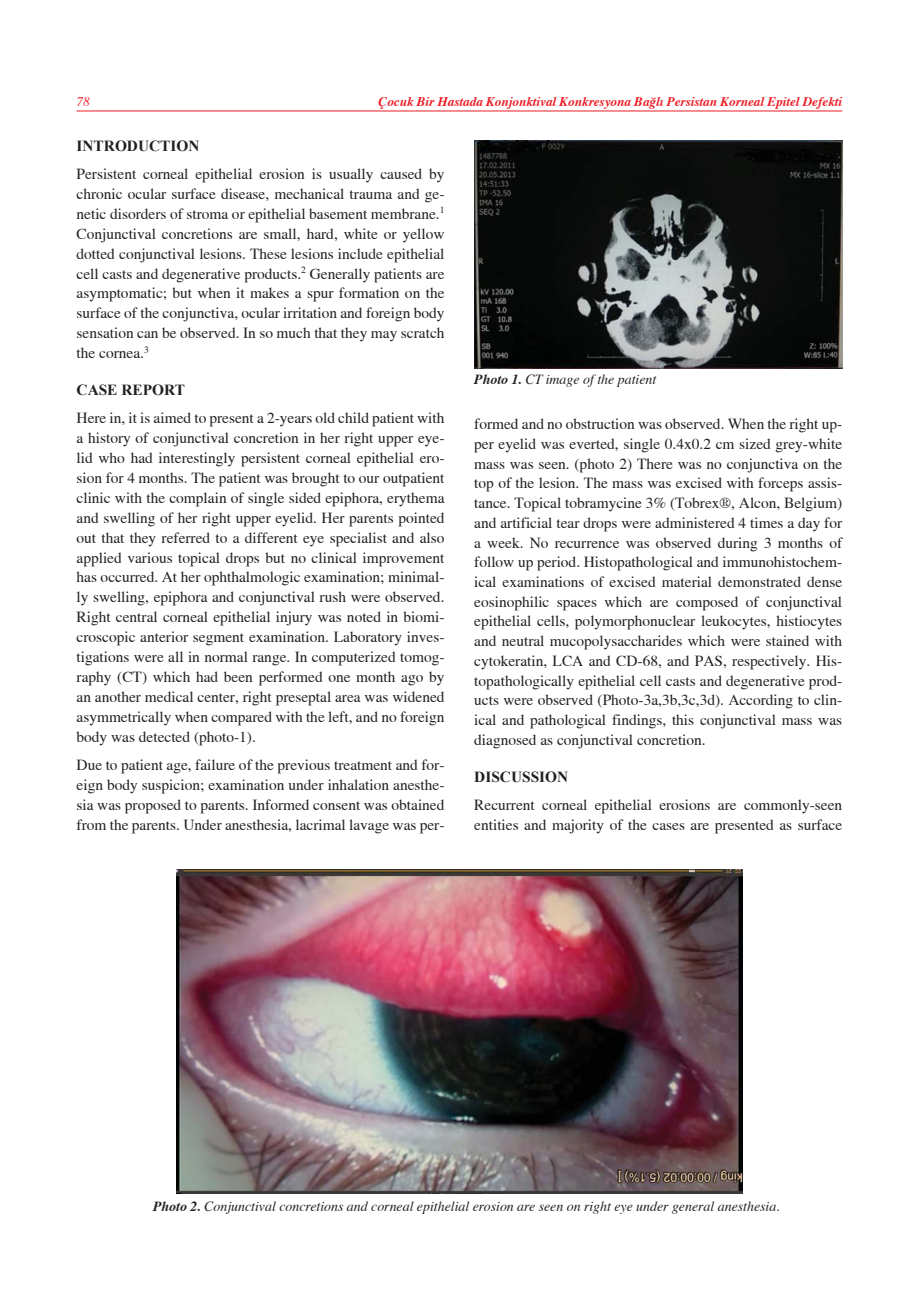
<style>
.page{position:relative;width:906px;height:1289px;background:#fff}
.page>*{position:absolute;margin:0;border:0;box-sizing:border-box;transform-origin:0 0}
.t1{font:15.3px/19.8px "Times Turk";color:#231f20;text-align:justify}
.t2{font:700 15.3px "Times New Roman";color:#231f20}
.t3{font:italic 13.8px "Times";color:#231f20}
.t4{font:italic 700 13.2px "Times";color:#ed1c24}
.t5{font:italic 13.2px "Times";color:#ed1c24}
.s1{font-weight:700}
</style>
<div class="page">
<img style="left:474px;top:140px;width:368px;height:228px">
<img style="left:176px;top:869px;width:566px;height:324px">
<hr style="left:77px;top:111px;width:765px;height:1px;background:#ed1c24">
<p class="t5" style="left:77px;top:96px;width:15px">78</p>
<p class="t4" style="left:378px;top:96px;width:465px">Çocuk Bir Hastada Konjonktival Konkresyona Bağlı Persistan Korneal Epitel Defekti</p>
<p class="t2" style="left:77px;top:137px;width:125px">INTRODUCTION</p>
<p class="t1" style="left:77px;top:165px;width:369px">Persistent corneal epithelial erosion is usually caused by chronic ocular surface disease, mechanical trauma and ge&shy;netic disorders of stroma or epithelial basement membrane.<sup>1<br></sup>Conjunctival concretions are small, hard, white or yellow dotted conjunctival lesions. These lesions include epithelial cell casts and degenerative products.<sup>2</sup> Generally patients are asymptomatic; but when it makes a spur formation on the surface of the conjunctiva, ocular irritation and foreign body sensation can be observed. In so much that they may scratch the cornea.<sup>3</sup></p>
<p class="t2" style="left:77px;top:381px;width:110px">CASE REPORT</p>
<p class="t1" style="left:77px;top:409px;width:369px">Here in, it is aimed to present a 2-years old child patient with a history of conjunctival concretion in her right upper eye&shy;lid who had interestingly persistent corneal epithelial ero&shy;sion for 4 months. The patient was brought to our outpatient clinic with the complain of single sided epiphora, erythema and swelling of her right upper eyelid. Her parents pointed out that they referred to a different eye specialist and also applied various topical drops but no clinical improvement has occurred. At her ophthalmologic examination; minimal&shy;ly swelling, epiphora and conjunctival rush were observed.<br>Right central corneal epithelial injury was noted in biomi&shy;croscopic anterior segment examination. Laboratory inves&shy;tigations were all in normal range. In computerized tomog&shy;raphy (CT) which had been performed one month ago by an another medical center, right preseptal area was widened asymmetrically when compared with the left, and no foreign body was detected (photo-1).</p>
<p class="t1" style="left:77px;top:755px;width:369px">Due to patient age, failure of the previous treatment and for&shy;eign body suspicion; examination under inhalation anesthe&shy;sia was proposed to parents. Informed consent was obtained from the parents. Under anesthesia, lacrimal lavage was per-</p>
<p class="t3" style="left:474px;top:373px;width:184px"><span class="s1">Photo 1.</span> CT image of the patient</p>
<p class="t1" style="left:474px;top:415px;width:369px">formed and no obstruction was observed. When the right up&shy;per eyelid was everted, single 0.4x0.2 cm sized grey-white mass was seen. (photo 2) There was no conjunctiva on the top of the lesion. The mass was excised with forceps assis&shy;tance. Topical tobramycine 3% (Tobrex®, Alcon, Belgium) and artificial tear drops were administered 4 times a day for a week. No recurrence was observed during 3 months of follow up period. Histopathological and immunohistochem&shy;ical examinations of excised material demonstrated dense eosinophilic spaces which are composed of conjunctival epithelial cells, polymorphonuclear leukocytes, histiocytes and neutral mucopolysaccharides which were stained with cytokeratin, LCA and CD-68, and PAS, respectively. His&shy;topathologically epithelial cell casts and degenerative prod&shy;ucts were observed (Photo-3a,3b,3c,3d). According to clin&shy;ical and pathological findings, this conjunctival mass was diagnosed as conjunctival concretion.</p>
<p class="t2" style="left:474px;top:768px;width:95px">DISCUSSION</p>
<p class="t1" style="left:474px;top:795px;width:369px">Recurrent corneal epithelial erosions are commonly-seen entities and majority of the cases are presented as surface</p>
<p class="t3" style="left:153px;top:1200px;width:628px"><span class="s1">Photo 2.</span> Conjunctival concretions and corneal epithelial erosion are seen on right eye under general anesthesia.</p>
</div>
